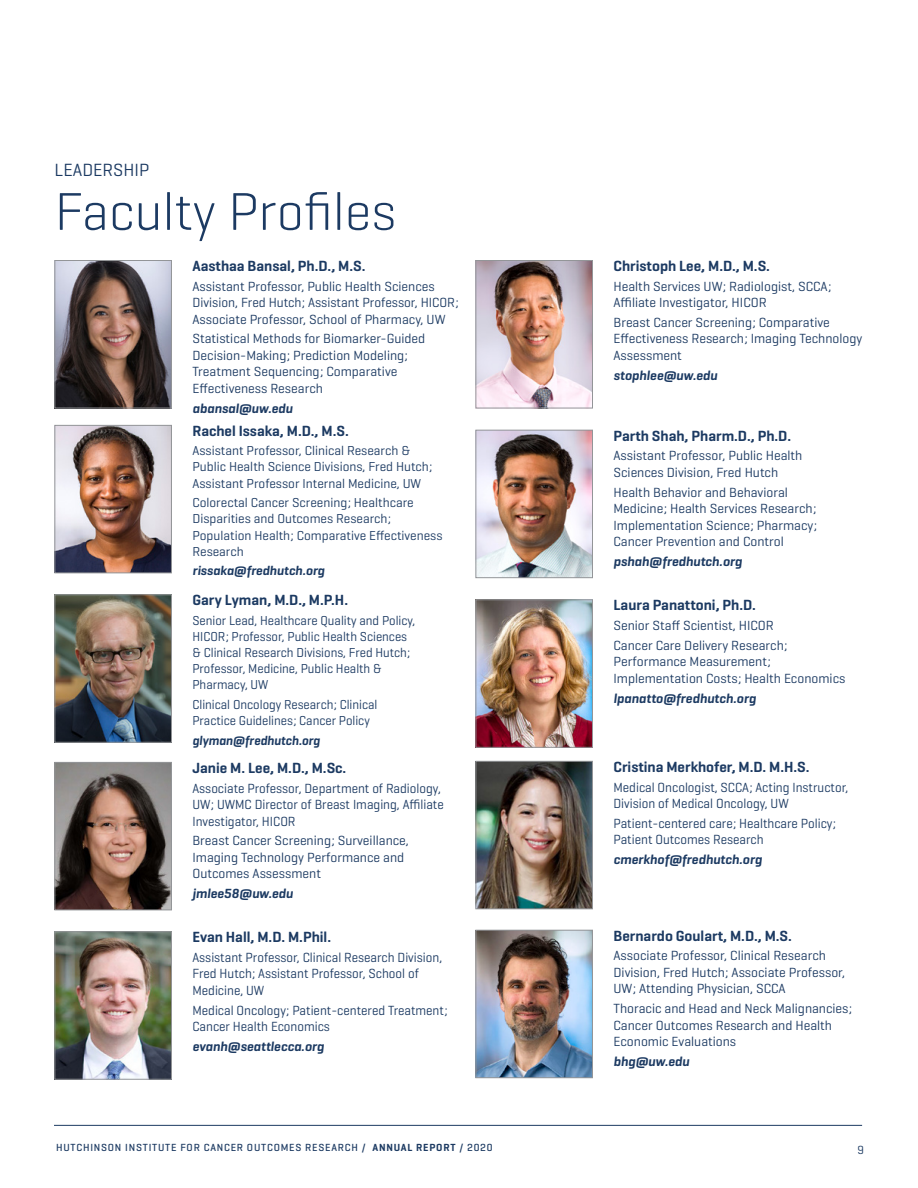
<style>
.page{position:relative;width:918px;height:1188px;background:#fff}
.page>*{position:absolute;margin:0;border:0;box-sizing:border-box;transform-origin:0 0}
.t1{font:300 54px "Geogrotesque";color:#1c3a62}
.t2{font:18px "Geogrotesque";color:#1c3a62}
.t3{font:600 15px "Geogrotesque";color:#1c3a62}
.t4{font:13.5px/16.5px "Geogrotesque";color:#1c3a62}
.t5{font:13.5px/16.5px "Geogrotesque";color:#1c3a62;scale:.96 1}
.t6{font:italic 600 13.5px "Geogrotesque";color:#1c3a62}
.t7{font:13.2px/16.2px "Geogrotesque";color:#1c3a62}
.t8{font:13.2px/16.2px "Geogrotesque";color:#1c3a62;scale:.96 1}
.t9{font:italic 600 13.2px "Geogrotesque";color:#1c3a62}
.t10{font:italic 600 13.2px "Geogrotesque";color:#1c3a62;scale:.96 1}
.t11{font:12px "Geogrotesque";color:#1c3a62}
.t12{font:500 10.5px "Geogrotesque";letter-spacing:.075em;color:#1c3a62}
.s1{font-weight:600}
</style>
<div class="page">
<hr style="left:54px;top:1125px;width:808px;height:1px;background:#1c3a62">
<img style="left:57px;top:262px;width:113px;height:144px">
<div style="left:55px;top:260px;width:117px;height:148px;border:1px solid #939598"></div>
<img style="left:478px;top:932px;width:113px;height:144px">
<div style="left:476px;top:930px;width:117px;height:148px;border:1px solid #939598"></div>
<img style="left:57px;top:427px;width:113px;height:144px">
<div style="left:55px;top:425px;width:117px;height:148px;border:1px solid #939598"></div>
<img style="left:478px;top:262px;width:113px;height:144px">
<div style="left:476px;top:260px;width:117px;height:148px;border:1px solid #939598"></div>
<img style="left:57px;top:934px;width:113px;height:143px">
<div style="left:55px;top:932px;width:117px;height:147px;border:1px solid #939598"></div>
<img style="left:57px;top:764px;width:113px;height:144px">
<div style="left:55px;top:762px;width:117px;height:148px;border:1px solid #939598"></div>
<img style="left:478px;top:763px;width:113px;height:144px">
<div style="left:476px;top:761px;width:117px;height:148px;border:1px solid #939598"></div>
<img style="left:57px;top:597px;width:113px;height:143px">
<div style="left:55px;top:595px;width:117px;height:147px;border:1px solid #939598"></div>
<img style="left:478px;top:602px;width:113px;height:144px">
<div style="left:476px;top:600px;width:117px;height:148px;border:1px solid #939598"></div>
<img style="left:478px;top:432px;width:113px;height:144px">
<div style="left:476px;top:430px;width:117px;height:148px;border:1px solid #939598"></div>
<h2 class="t2" style="left:55px;top:158px;width:96px">LEADERSHIP</h2>
<h1 class="t1" style="left:55px;top:178px;width:343px">Faculty Profiles</h1>
<p class="t3" style="left:192px;top:257px;width:175px">Aasthaa Bansal, Ph.D., M.S.</p>
<p class="t4" style="left:192px;top:277px;width:268px">Assistant Professor, Public Health Sciences<br>Division, Fred Hutch; Assistant Professor, HICOR;<br>Associate Professor, School of Pharmacy, UW</p>
<p class="t4" style="left:192px;top:330px;width:234px">Statistical Methods for Biomarker-Guided Decision-Making; Prediction Modeling; Treatment Sequencing; Comparative Effectiveness Research</p>
<p class="t6" style="left:192px;top:400px;width:102px">abansal@uw.edu</p>
<p class="t3" style="left:192px;top:421px;width:158px">Rachel Issaka, M.D., M.S.</p>
<p class="t7" style="left:192px;top:442px;width:242px">Assistant Professor, Clinical Research &amp;<br>Public Health Science Divisions, Fred Hutch;<br>Assistant Professor Internal Medicine, UW</p>
<p class="t7" style="left:192px;top:494px;width:252px">Colorectal Cancer Screening; Healthcare Disparities and Outcomes Research; Population Health; Comparative Effectiveness Research</p>
<p class="t9" style="left:192px;top:562px;width:134px">rissaka@fredhutch.org</p>
<p class="t3" style="left:192px;top:591px;width:157px">Gary Lyman, M.D., M.P.H.</p>
<p class="t8" style="left:192px;top:612px;width:234px">Senior Lead, Healthcare Quality and Policy, HICOR; Professor, Public Health Sciences &amp; Clinical Research Divisions, Fred Hutch; Professor, Medicine, Public Health &amp; Pharmacy, UW</p>
<p class="t8" style="left:192px;top:696px;width:194px">Clinical Oncology Research; Clinical<br>Practice Guidelines; Cancer Policy</p>
<p class="t10" style="left:192px;top:732px;width:134px">glyman@fredhutch.org</p>
<p class="t3" style="left:192px;top:758px;width:155px">Janie M. Lee, M.D., M.Sc.</p>
<p class="t5" style="left:192px;top:779px;width:263px">Associate Professor, Department of Radiology,<br>UW; UWMC Director of Breast Imaging, Affiliate<br>Investigator, HICOR</p>
<p class="t4" style="left:192px;top:832px;width:218px">Breast Cancer Screening; Surveillance,<br>Imaging Technology Performance and<br>Outcomes Assessment</p>
<p class="t6" style="left:192px;top:885px;width:102px">jmlee58@uw.edu</p>
<p class="t3" style="left:192px;top:928px;width:140px">Evan Hall, M.D. M.Phil.</p>
<p class="t5" style="left:192px;top:949px;width:262px">Assistant Professor, Clinical Research Division,<br>Fred Hutch; Assistant Professor, School of<br>Medicine, UW</p>
<p class="t5" style="left:192px;top:1001px;width:267px">Medical Oncology; Patient-centered Treatment;<br>Cancer Health Economics</p>
<p class="t6" style="left:192px;top:1038px;width:133px">evanh@seattlecca.org</p>
<p class="t3" style="left:614px;top:257px;width:158px">Christoph Lee, M.D., M.S.</p>
<p class="t4" style="left:614px;top:277px;width:219px">Health Services UW; Radiologist, SCCA;<br>Affiliate Investigator, HICOR</p>
<p class="t4" style="left:614px;top:314px;width:250px">Breast Cancer Screening; Comparative<br>Effectiveness Research; Imaging Technology<br>Assessment</p>
<p class="t6" style="left:614px;top:367px;width:106px">stophlee@uw.edu</p>
<p class="t3" style="left:614px;top:426px;width:179px">Parth Shah, Pharm.D., Ph.D.</p>
<p class="t4" style="left:614px;top:447px;width:190px">Assistant Professor, Public Health<br>Sciences Division, Fred Hutch</p>
<p class="t4" style="left:614px;top:483px;width:205px">Health Behavior and Behavioral Medicine; Health Services Research; Implementation Science; Pharmacy; Cancer Prevention and Control</p>
<p class="t6" style="left:614px;top:553px;width:130px">pshah@fredhutch.org</p>
<p class="t3" style="left:614px;top:596px;width:144px">Laura Panattoni, Ph.D.</p>
<p class="t4" style="left:614px;top:615px;width:175px;line-height:19.8px">Senior Staff Scientist, HICOR<br>Cancer Care Delivery Research;</p>
<p class="t4" style="left:614px;top:653px;width:233px">Performance Measurement;<br>Implementation Costs; Health Economics</p>
<p class="t6" style="left:614px;top:689px;width:144px">lpanatto@fredhutch.org</p>
<p class="t3" style="left:614px;top:757px;width:198px">Cristina Merkhofer, M.D. M.H.S.</p>
<p class="t5" style="left:614px;top:778px;width:246px">Medical Oncologist, SCCA; Acting Instructor,<br>Division of Medical Oncology, UW</p>
<p class="t5" style="left:614px;top:815px;width:233px">Patient-centered care; Healthcare Policy;<br>Patient Outcomes Research</p>
<p class="t6" style="left:614px;top:851px;width:150px">cmerkhof@fredhutch.org</p>
<p class="t3" style="left:614px;top:926px;width:180px">Bernardo Goulart, M.D., M.S.</p>
<p class="t4" style="left:614px;top:947px;width:233px">Associate Professor, Clinical Research<br>Division, Fred Hutch; Associate Professor,<br>UW; Attending Physician, SCCA</p>
<p class="t4" style="left:614px;top:1000px;width:240px">Thoracic and Head and Neck Malignancies;<br>Cancer Outcomes Research and Health<br>Economic Evaluations</p>
<p class="t6" style="left:614px;top:1053px;width:78px">bhg@uw.edu</p>
<p class="t12" style="left:56px;top:1141px;width:438px">HUTCHINSON INSTITUTE FOR CANCER OUTCOMES RESEARCH / <span class="s1">ANNUAL REPORT</span> / 2020</p>
<p class="t11" style="left:857px;top:1142px;width:8px">9</p>
</div>
